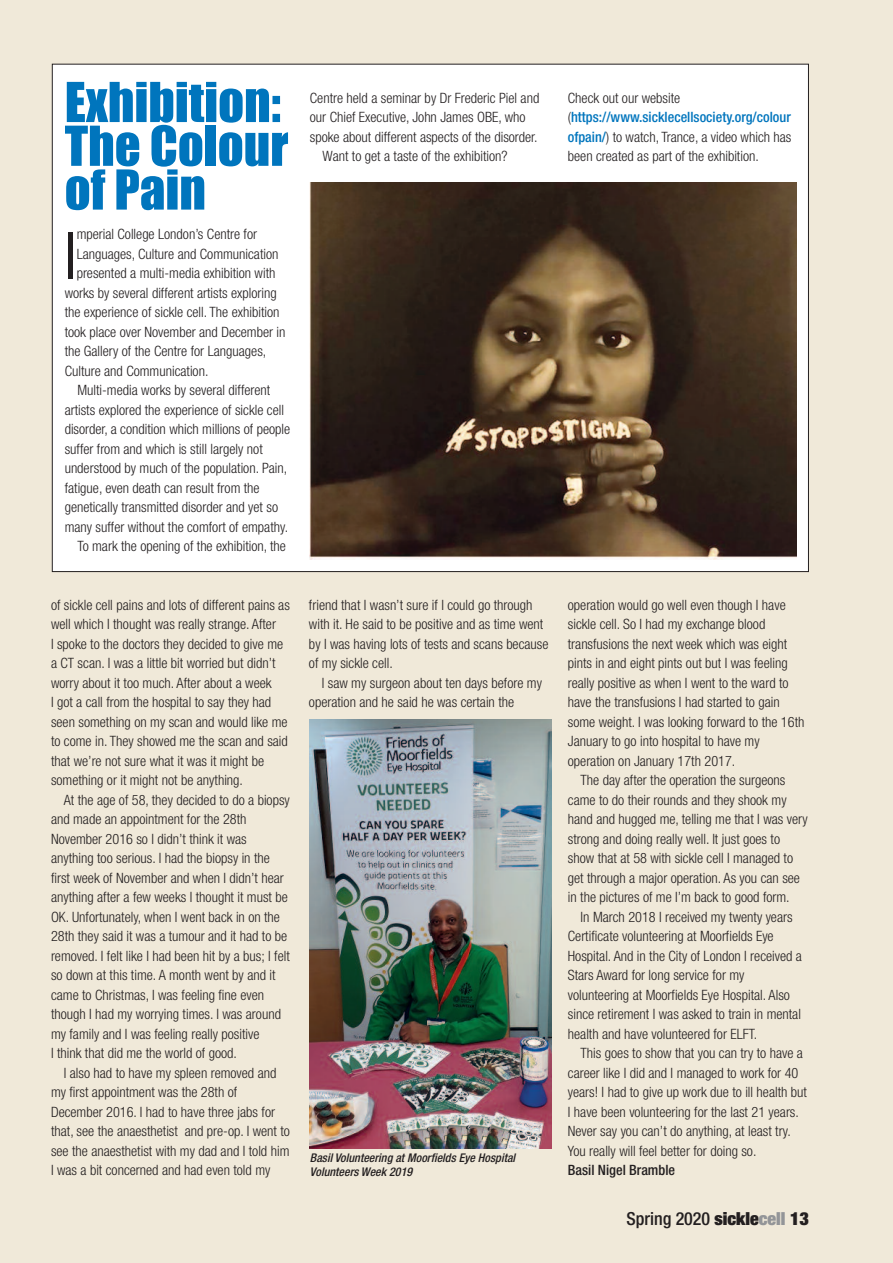
<style>
.page{position:relative;width:893px;height:1263px;background:#f0e9d9}
.page>*{position:absolute;margin:0;border:0;box-sizing:border-box;transform-origin:0 0}
.t1{font:300 condensed 65.25px "Helvetica Neue";color:#231f20}
.t2{font:50.85px/43.8px "Impact";color:#0075bd}
.t3{font:500 condensed 18px "Helvetica Neue";color:#231f20}
.t4{font:300 condensed 14.25px/19.5px "Helvetica Neue";color:#231f20}
.t5{font:500 condensed 14.25px "Helvetica Neue";color:#231f20}
.t6{font:italic 500 condensed 12px/13.5px "Helvetica Neue";color:#231f20}
.s1{font-weight:500;color:#0075bd}
.s2{font-weight:900;font-stretch:expanded}
.s3{font-weight:900;font-stretch:expanded;color:#939598}
</style>
<div class="page">
<div style="left:53px;top:65px;width:755px;height:506px;background:#fff"></div>
<img style="left:310px;top:183px;width:486px;height:376px">
<img style="left:310px;top:719px;width:242px;height:429px">
<h2 class="t2" style="left:65px;top:83px;width:225px">Exhibition:<br>The Colour of Pain</h2>
<h1 class="t1" style="left:65px;top:232px;width:14px">I</h1>
<p class="t4" style="left:77px;top:226px;width:182px">mperial College London’s Centre for</p>
<p class="t4" style="left:77px;top:245px;width:203px">Languages, Culture and Communication</p>
<p class="t4" style="left:77px;top:265px;width:200px">presented a multi-media exhibition with</p>
<p class="t4" style="left:65px;top:284px;width:214px">works by several different artists exploring</p>
<p class="t4" style="left:65px;top:304px;width:216px">the experience of sickle cell. The exhibition</p>
<p class="t4" style="left:65px;top:323px;width:222px">took place over November and December in</p>
<p class="t4" style="left:65px;top:343px;width:203px">the Gallery of the Centre for Languages,</p>
<p class="t4" style="left:65px;top:362px;width:145px">Culture and Communication.</p>
<p class="t4" style="left:77px;top:382px;width:194px">Multi-media works by several different</p>
<p class="t4" style="left:65px;top:401px;width:221px">artists explored the experience of sickle cell</p>
<p class="t4" style="left:65px;top:421px;width:227px">disorder, a condition which millions of people</p>
<p class="t4" style="left:65px;top:440px;width:200px">suffer from and which is still largely not</p>
<p class="t4" style="left:65px;top:460px;width:224px">understood by much of the population. Pain,</p>
<p class="t4" style="left:65px;top:479px;width:197px">fatigue, even death can result from the</p>
<p class="t4" style="left:65px;top:499px;width:215px">genetically transmitted disorder and yet so</p>
<p class="t4" style="left:65px;top:518px;width:225px">many suffer without the comfort of empathy.</p>
<p class="t4" style="left:77px;top:538px;width:210px">To mark the opening of the exhibition, the</p>
<p class="t4" style="left:51px;top:596px;width:240px">of sickle cell pains and lots of different pains as well which I thought was really strange. After<br>I spoke to the doctors they decided to give me a CT scan. I was a little bit worried but didn’t worry about it too much. After about a week<br>I got a call from the hospital to say they had seen something on my scan and would like me to come in. They showed me the scan and said that we’re not sure what it was it might be something or it might not be anything.</p>
<p class="t4" style="left:51px;top:791px;width:240px;text-indent:13px">At the age of 58, they decided to do a biopsy and made an appointment for the 28th November 2016 so I didn’t think it was anything too serious. I had the biopsy in the first week of November and when I didn’t hear anything after a few weeks I thought it must be OK. Unfortunately, when I went back in on the 28th they said it was a tumour and it had to be removed. I felt like I had been hit by a bus; I felt so down at this time. A month went by and it came to Christmas, I was feeling fine even though I had my worrying times. I was around my family and I was feeling really positive<br>I think that did me the world of good.</p>
<p class="t4" style="left:51px;top:1064px;width:240px;text-indent:13px">I also had to have my spleen removed and my first appointment was the 28th of December 2016. I had to have three jabs for that, see the anaesthetist and pre-op. I went to see the anaesthetist with my dad and I told him I was a bit concerned and had even told my</p>
<p class="t4" style="left:310px;top:89px;width:231px">Centre held a seminar by Dr Frederic Piel and</p>
<p class="t4" style="left:310px;top:109px;width:217px">our Chief Executive, John James OBE, who</p>
<p class="t4" style="left:310px;top:128px;width:229px">spoke about different aspects of the disorder.</p>
<p class="t4" style="left:323px;top:148px;width:186px">Want to get a taste of the exhibition?</p>
<p class="t4" style="left:309px;top:596px;width:241px">friend that I wasn’t sure if I could go through with it. He said to be positive and as time went by I was having lots of tests and scans because of my sickle cell.</p>
<p class="t4" style="left:309px;top:674px;width:235px;text-indent:13px">I saw my surgeon about ten days before my operation and he said he was certain the</p>
<p class="t6" style="left:310px;top:1152px;width:207px">Basil Volunteering at Moorfields Eye Hospital<br>Volunteers Week 2019</p>
<p class="t4" style="left:568px;top:89px;width:225px">Check out our website (<span class="s1">https://www.sicklecellsociety.org/colour ofpain/</span>) to watch, Trance, a video which has been created as part of the exhibition.</p>
<p class="t4" style="left:568px;top:596px;width:238px">operation would go well even though I have sickle cell. So I had my exchange blood transfusions the next week which was eight pints in and eight pints out but I was feeling really positive as when I went to the ward to have the transfusions I had started to gain some weight. I was looking forward to the 16th January to go into hospital to have my operation on January 17th 2017.</p>
<p class="t4" style="left:568px;top:772px;width:241px;text-indent:13px">The day after the operation the surgeons came to do their rounds and they shook my hand and hugged me, telling me that I was very strong and doing really well. It just goes to show that at 58 with sickle cell I managed to get through a major operation. As you can see in the pictures of me I’m back to good form.</p>
<p class="t4" style="left:568px;top:908px;width:236px;text-indent:13px">In March 2018 I received my twenty years Certificate volunteering at Moorfields Eye Hospital. And in the City of London I received a Stars Award for long service for my volunteering at Moorfields Eye Hospital. Also since retirement I was asked to train in mental health and have volunteered for ELFT.</p>
<p class="t4" style="left:568px;top:1045px;width:241px;text-indent:13px">This goes to show that you can try to have a career like I did and I managed to work for 40 years! I had to give up work due to ill health but I have been volunteering for the last 21 years.<br>Never say you can’t do anything, at least try.<br>You really will feel better for doing so.</p>
<p class="t5" style="left:568px;top:1165px;width:109px">Basil Nigel Bramble</p>
<p class="t3" style="left:626px;top:1212px;width:184px">Spring 2020 <span class="s2">sickle</span><span class="s3">cell</span> <span class="s2">13</span></p>
</div>
